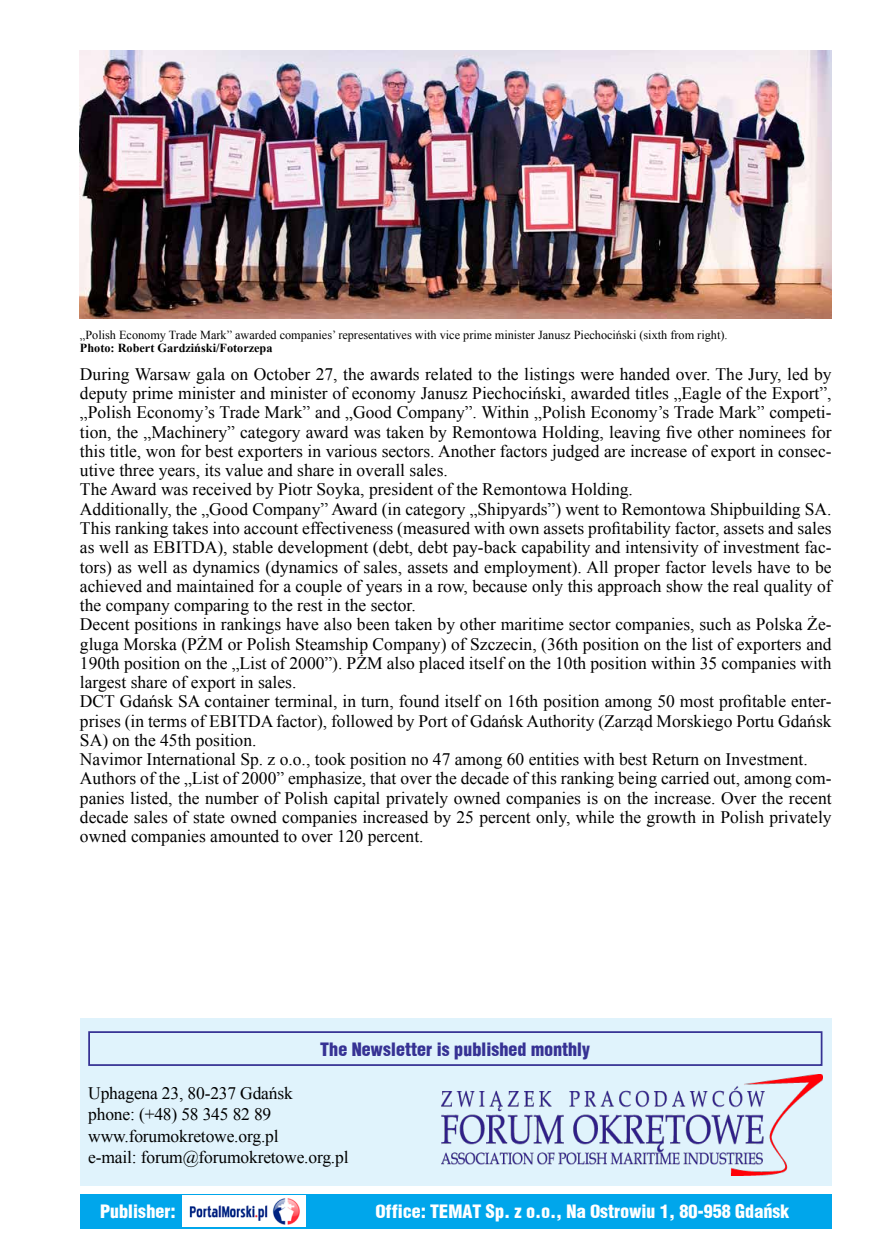
<style>
.page{position:relative;width:893px;height:1241px;background:#fff}
.page>*{position:absolute;margin:0;border:0;box-sizing:border-box;transform-origin:0 0}
.t1{font:18.38px "Switz Cond Blackpl";color:#fff}
.t2{font:18.38px "Switz Cond Blackpl";color:#363294}
.t3{font:17.5px/19.2px "Times New Roman";color:#000}
.t4{font:12.25px "Times New Roman";color:#000}
.t5{font:700 12.25px "Times New Roman";color:#000}
</style>
<div class="page">
<img style="left:80px;top:51px;width:752px;height:267px">
<div style="left:80px;top:1018px;width:751px;height:167px;background:#e0f3fc"></div>
<div style="left:88px;top:1031px;width:734px;height:34px;border:2px solid #363294"></div>
<img style="left:441px;top:1074px;width:381px;height:100px">
<div style="left:80px;top:1193px;width:752px;height:35px;background:#00a6eb"></div>
<img style="left:182px;top:1195px;width:123px;height:31px">
<p class="t4" style="left:80px;top:326px;width:649px">„Polish Economy Trade Mark” awarded companies’ representatives with vice prime minister Janusz Piechociński (sixth from right).</p>
<p class="t5" style="left:80px;top:339px;width:194px">Photo: Robert Gardziński/Fotorzepa</p>
<p class="t3" style="left:80px;top:364px;width:753px">During Warsaw gala on October 27, the awards related to the listings were handed over. The Jury, led by deputy prime minister and minister of economy Janusz Piechociński, awarded titles „Eagle of the Export”, „Polish Economy’s Trade Mark” and „Good Company”. Within „Polish Economy’s Trade Mark” competi&shy;tion, the „Machinery” category award was taken by Remontowa Holding, leaving five other nominees for this title, won for best exporters in various sectors. Another factors judged are increase of export in consec&shy;utive three years, its value and share in overall sales.<br>The Award was received by Piotr Soyka, president of the Remontowa Holding.<br>Additionally, the „Good Company” Award (in category „Shipyards”) went to Remontowa Shipbuilding SA.<br>This ranking takes into account effectiveness (measured with own assets profitability factor, assets and sales as well as EBITDA), stable development (debt, debt pay-back capability and intensivity of investment fac&shy;tors) as well as dynamics (dynamics of sales, assets and employment). All proper factor levels have to be achieved and maintained for a couple of years in a row, because only this approach show the real quality of the company comparing to the rest in the sector.<br>Decent positions in rankings have also been taken by other maritime sector companies, such as Polska Że&shy;gluga Morska (PŻM or Polish Steamship Company) of Szczecin, (36th position on the list of exporters and 190th position on the „List of 2000”). PŻM also placed itself on the 10th position within 35 companies with largest share of export in sales.<br>DCT Gdańsk SA container terminal, in turn, found itself on 16th position among 50 most profitable enter&shy;prises (in terms of EBITDA factor), followed by Port of Gdańsk Authority (Zarząd Morskiego Portu Gdańsk SA) on the 45th position.<br>Navimor International Sp. z o.o., took position no 47 among 60 entities with best Return on Investment.<br>Authors of the „List of 2000” emphasize, that over the decade of this ranking being carried out, among com&shy;panies listed, the number of Polish capital privately owned companies is on the increase. Over the recent decade sales of state owned companies increased by 25 percent only, while the growth in Polish privately owned companies amounted to over 120 percent.</p>
<p class="t2" style="left:320px;top:1036px;width:272px">The Newsletter is published monthly</p>
<p class="t3" style="left:88px;top:1081px;width:262px;line-height:21.3px">Uphagena 23, 80-237 Gdańsk<br>phone: (+48) 58 345 82 89 www.forumokretowe.org.pl<br>e-mail: forum@forumokretowe.org.pl</p>
<p class="t1" style="left:100px;top:1198px;width:77px">Publisher:</p>
<p class="t1" style="left:376px;top:1198px;width:415px">Office: TEMAT Sp. z o.o., Na Ostrowiu 1, 80-958 Gdańsk</p>
</div>
